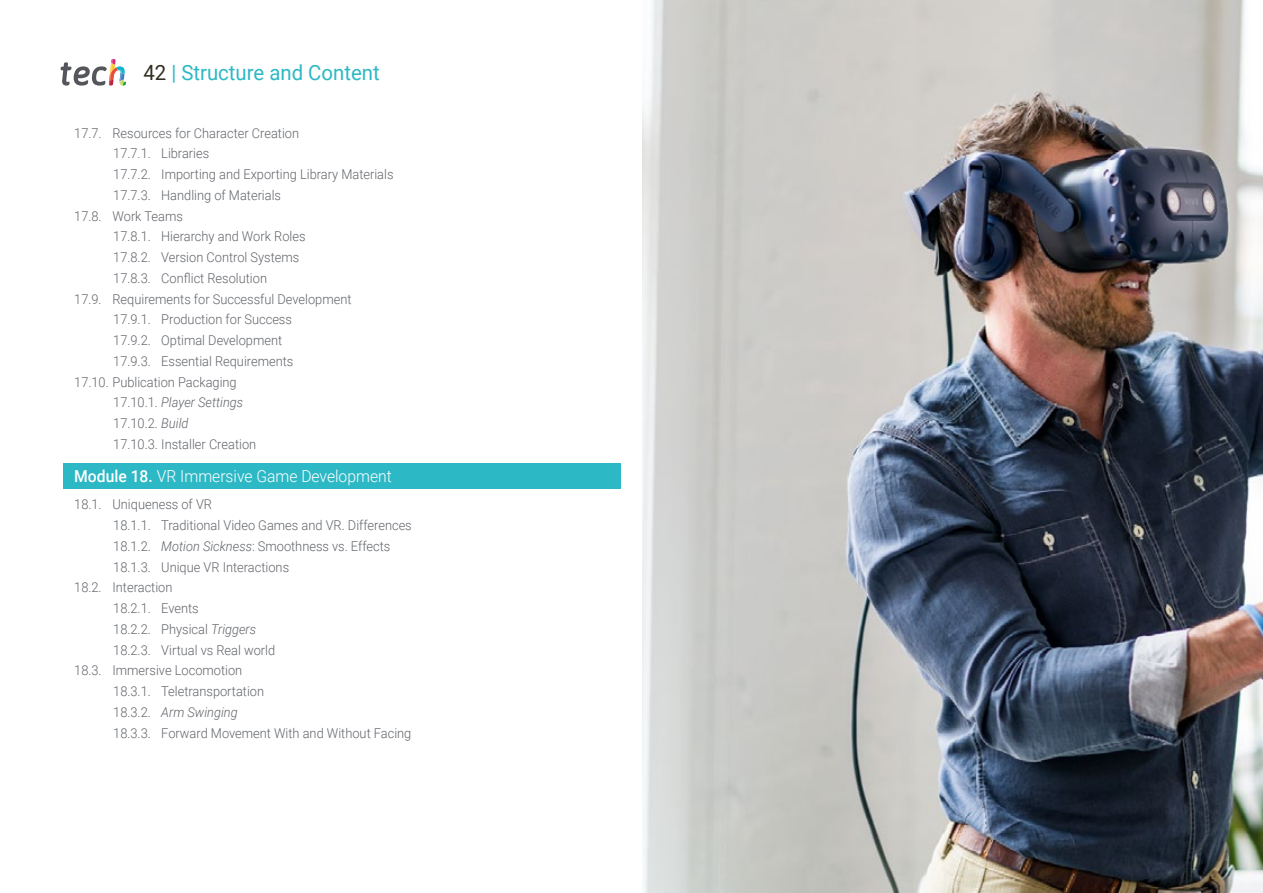
<style>
.page{position:relative;width:1263px;height:893px;background:#fff}
.page>*{position:absolute;margin:0;border:0;box-sizing:border-box;transform-origin:0 0}
.t1{font:21px "Roboto";color:#2db8c5}
.t2{font:300 16.5px "Roboto";color:#fff;scale:.95 1}
.t3{font:300 13.5px "Roboto";color:#61646a;scale:.95 1}
.t4{font:italic 300 13.5px "Roboto";color:#61646a;scale:.95 1}
.s1{color:#312e20}
.s2{font-style:normal}
.s3{font-style:italic}
.s4{font-weight:500}
</style>
<div class="page">
<svg style="left:61px;top:59px;width:65px;height:27px"></svg>
<div style="left:63px;top:463px;width:558px;height:25px;background:#2db8c5"></div>
<img style="left:642px;top:0;width:621px;height:893px">
<h1 class="t1" style="left:144px;top:57px;width:238px"><span class="s1">42</span> | Structure and Content</h1>
<p class="t3" style="left:74px;top:123px;width:238px">17.7. Resources for Character Creation</p>
<p class="t3" style="left:113px;top:144px;width:103px">17.7.1. Libraries</p>
<p class="t3" style="left:113px;top:165px;width:297px">17.7.2. Importing and Exporting Library Materials</p>
<p class="t3" style="left:113px;top:186px;width:178px">17.7.3. Handling of Materials</p>
<p class="t3" style="left:74px;top:206px;width:116px">17.8. Work Teams</p>
<p class="t3" style="left:113px;top:227px;width:204px">17.8.1. Hierarchy and Work Roles</p>
<p class="t3" style="left:113px;top:248px;width:197px">17.8.2. Version Control Systems</p>
<p class="t3" style="left:113px;top:269px;width:163px">17.8.3. Conflict Resolution</p>
<p class="t3" style="left:74px;top:289px;width:293px">17.9. Requirements for Successful Development</p>
<p class="t3" style="left:113px;top:310px;width:190px">17.9.1. Production for Success</p>
<p class="t3" style="left:113px;top:331px;width:179px">17.9.2. Optimal Development</p>
<p class="t3" style="left:113px;top:352px;width:191px">17.9.3. Essential Requirements</p>
<p class="t3" style="left:74px;top:372px;width:173px">17.10. Publication Packaging</p>
<p class="t4" style="left:113px;top:393px;width:138px"><span class="s2">17.10.1.</span> Player Settings</p>
<p class="t3" style="left:113px;top:414px;width:81px">17.10.2. <span class="s3">Build</span></p>
<p class="t3" style="left:113px;top:435px;width:152px">17.10.3. Installer Creation</p>
<p class="t2" style="left:74px;top:465px;width:336px"><span class="s4">Module 18.</span> VR Immersive Game Development</p>
<p class="t3" style="left:74px;top:495px;width:147px">18.1. Uniqueness of VR</p>
<p class="t3" style="left:113px;top:516px;width:316px">18.1.1. Traditional Video Games and VR. Differences</p>
<p class="t3" style="left:113px;top:536px;width:293px">18.1.2. <span class="s3">Motion Sickness</span>: Smoothness vs. Effects</p>
<p class="t3" style="left:113px;top:557px;width:187px">18.1.3. Unique VR Interactions</p>
<p class="t3" style="left:74px;top:578px;width:105px">18.2. Interaction</p>
<p class="t3" style="left:113px;top:599px;width:92px">18.2.1. Events</p>
<p class="t3" style="left:113px;top:619px;width:152px">18.2.2. Physical <span class="s3">Triggers</span></p>
<p class="t3" style="left:113px;top:640px;width:172px">18.2.3. Virtual vs Real world</p>
<p class="t3" style="left:74px;top:661px;width:178px">18.3. Immersive Locomotion</p>
<p class="t3" style="left:113px;top:682px;width:160px">18.3.1. Teletransportation</p>
<p class="t4" style="left:113px;top:702px;width:133px"><span class="s2">18.3.2.</span> Arm Swinging</p>
<p class="t3" style="left:113px;top:723px;width:315px">18.3.3. Forward Movement With and Without Facing</p>
</div>
